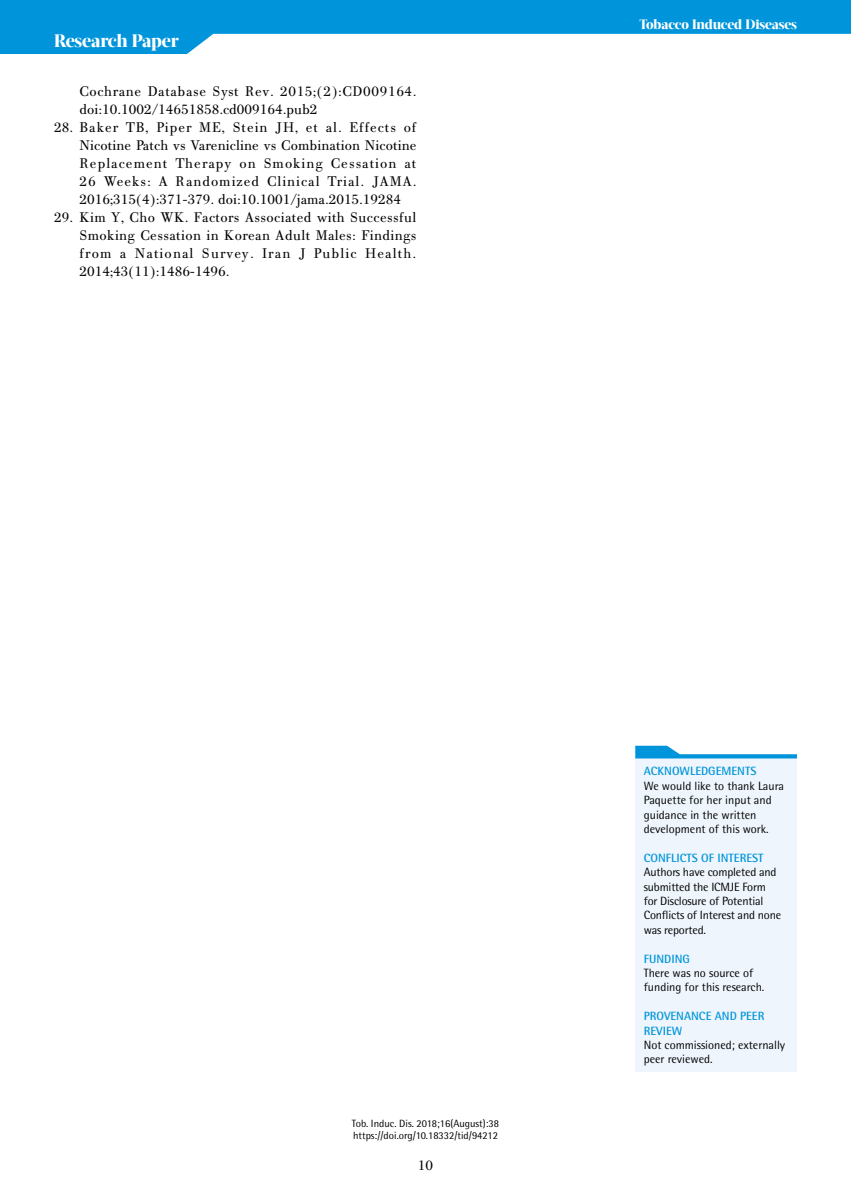
<style>
.page{position:relative;width:851px;height:1191px;background:#fff}
.page>*{position:absolute;margin:0;border:0;box-sizing:border-box;transform-origin:0 0}
.t1{font:800 18px "Acta Display W04";letter-spacing:-.01em;color:#fff}
.t2{font:15px/18px "PF Bodoni Text";letter-spacing:.04em;color:#000;text-align:justify}
.t3{font:800 13.5px "Acta Display W04";letter-spacing:-.01em;color:#fff}
.t4{font:12px/14.4px "Rotis Semi Sans Hel";color:#000}
.t5{font:700 12px/14.4px "Rotis Semi Sans Hel";color:#0095da}
.t6{font:10.5px/12.6px "Rotis Semi Sans Hel";color:#000}
</style>
<div class="page">
<svg style="left:0;top:0;width:850px;height:54px;fill:#0095da"></svg>
<div style="left:635px;top:758px;width:161px;height:313px;background:#eef5fc"></div>
<svg style="left:635px;top:745px;width:161px;height:13px"></svg>
<p class="t1" style="left:54px;top:30px;width:126px">Research Paper</p>
<p class="t2" style="left:80px;top:82px;width:338px">Cochrane Database Syst Rev. 2015;(2):CD009164. doi:10.1002/14651858.cd009164.pub2</p>
<p class="t2" style="left:80px;top:118px;width:338px;text-indent:-26px">28. Baker TB, Piper ME, Stein JH, et al. Effects of Nicotine Patch vs Varenicline vs Combination Nicotine Replacement Therapy on Smoking Cessation at 26 Weeks: A Randomized Clinical Trial. JAMA.<br>2016;315(4):371-379. doi:10.1001/jama.2015.19284</p>
<p class="t2" style="left:80px;top:208px;width:338px;text-indent:-26px">29. Kim Y, Cho WK. Factors Associated with Successful Smoking Cessation in Korean Adult Males: Findings from a National Survey. Iran J Public Health.<br>2014;43(11):1486-1496.</p>
<p class="t3" style="left:639px;top:17px;width:159px">Tobacco Induced Diseases</p>
<p class="t6" style="left:352px;top:1116px;width:149px">Tob. Induc. Dis. 2018;16(August):38 https://doi.org/10.18332/tid/94212</p>
<p class="t2" style="left:418px;top:1156px;width:17px">10</p>
<p class="t5" style="left:643px;top:764px;width:114px">ACKNOWLEDGEMENTS</p>
<p class="t4" style="left:643px;top:778px;width:142px">We would like to thank Laura<br>Paquette for her input and guidance in the written development of this work.</p>
<p class="t5" style="left:643px;top:850px;width:121px">CONFLICTS OF INTEREST</p>
<p class="t4" style="left:643px;top:864px;width:139px">Authors have completed and submitted the ICMJE Form for Disclosure of Potential<br>Conflicts of Interest and none was reported.</p>
<p class="t5" style="left:643px;top:951px;width:48px">FUNDING</p>
<p class="t4" style="left:643px;top:965px;width:122px">There was no source of funding for this research.</p>
<p class="t5" style="left:643px;top:1008px;width:122px">PROVENANCE AND PEER<br>REVIEW</p>
<p class="t4" style="left:643px;top:1037px;width:143px">Not commissioned; externally peer reviewed.</p>
</div>
